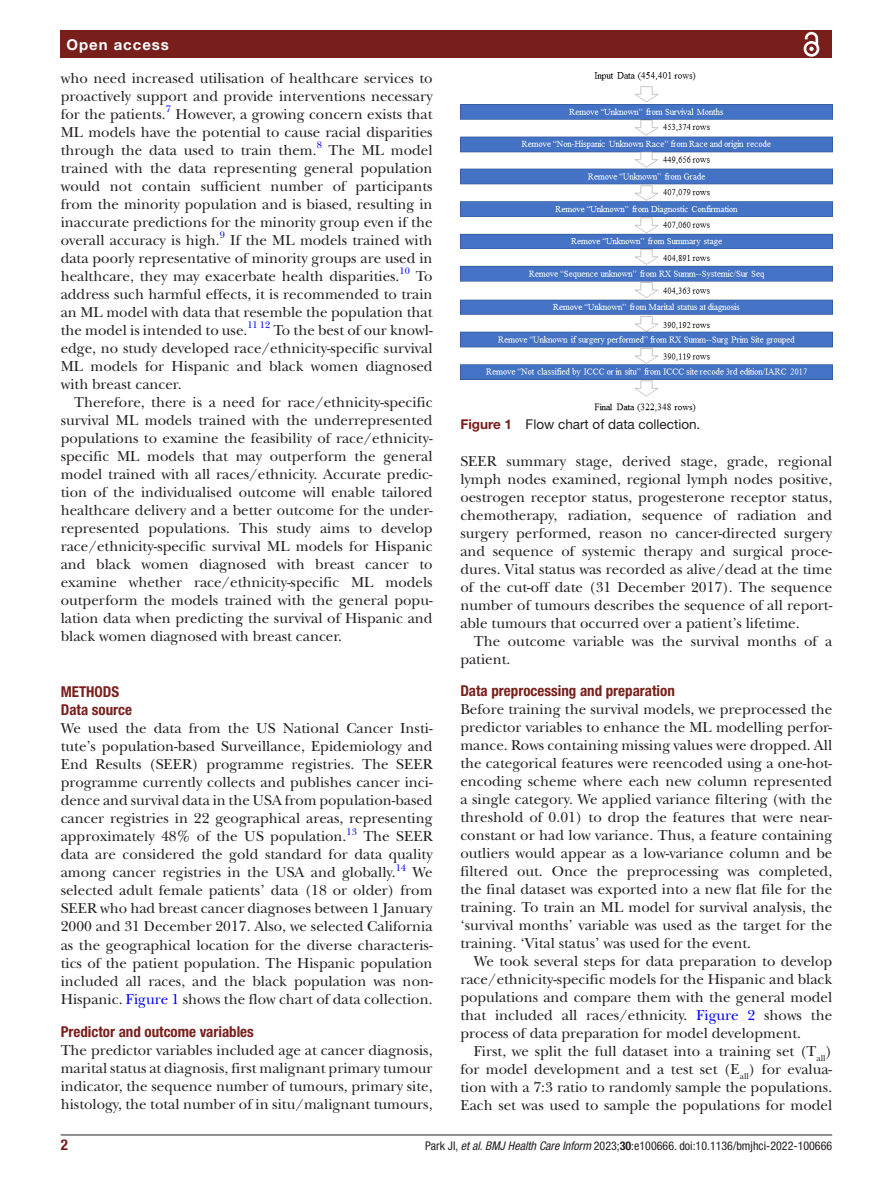
<style>
.page{position:relative;width:893px;height:1191px;background:#fff}
.page>*{position:absolute;margin:0;border:0;box-sizing:border-box;transform-origin:0 0}
.t1{font:15px/18px "New Baskerville";color:#231f20;text-align:justify}
.t2{font:700 condensed 15px/18px "Helvetica Neue LT Std";color:#791f1b}
.t3{font:700 15px "Helvetica Neue LT Std";letter-spacing:.065em;color:#fff}
.t4{font:13.5px "Helvetica Neue LT Std";color:#231f20}
.t5{font:condensed 12px "Helvetica Neue LT Std";color:#231f20}
.t6{font:9.9px "New Baskerville";color:#00f}
.s1{color:#00f}
.s2{font-weight:700;color:#791f1b}
.s3{font-style:italic}
.s4{font-weight:700}
</style>
<div class="page">
<hr style="left:61px;top:1134px;width:771px;height:1px;background:#231f20">
<div style="left:61px;top:31px;width:771px;height:27px;background:#791f1b"></div>
<svg style="left:803px;top:31px;width:17px;height:26px"></svg>
<img style="left:460px;top:73px;width:372px;height:338px">
<p class="t3" style="left:66px;top:35px;width:104px">Open access</p>
<p class="t1" style="left:61px;top:69px;width:373px">who need increased utilisation of healthcare services to proactively support and provide interventions necessary for the patients.</p>
<p class="t6" style="left:166px;top:103px;width:7px">7</p>
<p class="t1" style="left:61px;top:105px;width:373px;text-indent:115px">However, a growing concern exists that ML models have the potential to cause racial disparities through the data used to train them.</p>
<p class="t6" style="left:317px;top:139px;width:7px">8</p>
<p class="t1" style="left:61px;top:141px;width:373px;text-indent:268px">The ML model trained with the data representing general population would not contain sufficient number of participants from the minority population and is biased, resulting in inaccurate predictions for the minority group even if the overall accuracy is high.</p>
<p class="t6" style="left:220px;top:229px;width:7px">9</p>
<p class="t1" style="left:61px;top:231px;width:373px;text-indent:170px">If the ML models trained with data poorly representative of minority groups are used in healthcare, they may exacerbate health disparities.</p>
<p class="t6" style="left:400px;top:265px;width:12px">10</p>
<p class="t1" style="left:61px;top:267px;width:373px;text-indent:355px">To address such harmful effects, it is recommended to train an ML model with data that resemble the population that the model is intended to use.</p>
<p class="t6" style="left:247px;top:319px;width:24px">11 12</p>
<p class="t1" style="left:61px;top:321px;width:373px;text-indent:213px">To the best of our knowl&shy;edge, no study developed race/ethnicity-specific survival ML models for Hispanic and black women diagnosed with breast cancer.</p>
<p class="t1" style="left:61px;top:393px;width:373px;text-indent:14px">Therefore, there is a need for race/ethnicity-specific survival ML models trained with the underrepresented populations to examine the feasibility of race/ethnicity&shy;specific ML models that may outperform the general model trained with all races/ethnicity. Accurate predic&shy;tion of the individualised outcome will enable tailored healthcare delivery and a better outcome for the under&shy;represented populations. This study aims to develop race/ethnicity-specific survival ML models for Hispanic and black women diagnosed with breast cancer to examine whether race/ethnicity-specific ML models outperform the models trained with the general popu&shy;lation data when predicting the survival of Hispanic and black women diagnosed with breast cancer.</p>
<p class="t2" style="left:61px;top:683px;width:73px">METHODS<br>Data source</p>
<p class="t1" style="left:61px;top:719px;width:373px">We used the data from the US National Cancer Insti&shy;tute’s population-based Surveillance, Epidemiology and End Results (SEER) programme registries. The SEER programme currently collects and publishes cancer inci&shy;dence and survival data in the USA from population-based cancer registries in 22 geographical areas, representing approximately 48% of the US population.<sup>13</sup> The SEER data are considered the gold standard for data quality among cancer registries in the USA and globally.</p>
<p class="t6" style="left:396px;top:861px;width:12px">14</p>
<p class="t1" style="left:61px;top:863px;width:373px;text-indent:352px">We selected adult female patients’ data (18 or older) from SEER who had breast cancer diagnoses between 1 January 2000 and 31 December 2017. Also, we selected California as the geographical location for the diverse characteris&shy;tics of the patient population. The Hispanic population included all races, and the black population was non-Hispanic. <span class="s1">Figure 1</span> shows the flow chart of data collection.</p>
<p class="t2" style="left:61px;top:1022px;width:195px">Predictor and outcome variables</p>
<p class="t1" style="left:61px;top:1041px;width:373px">The predictor variables included age at cancer diagnosis, marital status at diagnosis, first malignant primary tumour indicator, the sequence number of tumours, primary site, histology, the total number of in situ/malignant tumours,</p>
<p class="t4" style="left:460px;top:416px;width:242px"><span class="s2">Figure 1</span> Flow chart of data collection.</p>
<p class="t1" style="left:460px;top:452px;width:373px">SEER summary stage, derived stage, grade, regional lymph nodes examined, regional lymph nodes positive, oestrogen receptor status, progesterone receptor status, chemotherapy, radiation, sequence of radiation and surgery performed, reason no cancer-directed surgery and sequence of systemic therapy and surgical proce&shy;dures. Vital status was recorded as alive/dead at the time of the cut-off date (31 December 2017). The sequence number of tumours describes the sequence of all report&shy;able tumours that occurred over a patient’s lifetime.</p>
<p class="t1" style="left:460px;top:632px;width:373px;text-indent:14px">The outcome variable was the survival months of a patient.</p>
<p class="t2" style="left:460px;top:681px;width:216px">Data preprocessing and preparation</p>
<p class="t1" style="left:460px;top:700px;width:373px">Before training the survival models, we preprocessed the predictor variables to enhance the ML modelling perfor&shy;mance. Rows containing missing values were dropped. All the categorical features were reencoded using a one-hot&shy;encoding scheme where each new column represented a single category. We applied variance filtering (with the threshold of 0.01) to drop the features that were near&shy;constant or had low variance. Thus, a feature containing outliers would appear as a low-variance column and be filtered out. Once the preprocessing was completed, the final dataset was exported into a new flat file for the training. To train an ML model for survival analysis, the ‘survival months’ variable was used as the target for the training. ‘Vital status’ was used for the event.</p>
<p class="t1" style="left:460px;top:952px;width:373px;text-indent:14px">We took several steps for data preparation to develop race/ethnicity-specific models for the Hispanic and black populations and compare them with the general model that included all races/ethnicity. <span class="s1">Figure 2</span> shows the process of data preparation for model development.</p>
<p class="t1" style="left:460px;top:1042px;width:373px;text-indent:13px">First, we split the full dataset into a training set (T<sub>all</sub>) for model development and a test set (E<sub>all</sub>) for evalua&shy;tion with a 7:3 ratio to randomly sample the populations.<br>Each set was used to sample the populations for model</p>
<p class="t2" style="left:61px;top:1135px;width:9px">2</p>
<p class="t5" style="left:425px;top:1138px;width:408px">Park JI, <span class="s3">et al</span>. <span class="s3">BMJ Health Care Inform</span> 2023;<span class="s4">30</span>:e100666. doi:10.1136/bmjhci-2022-100666</p>
</div>
